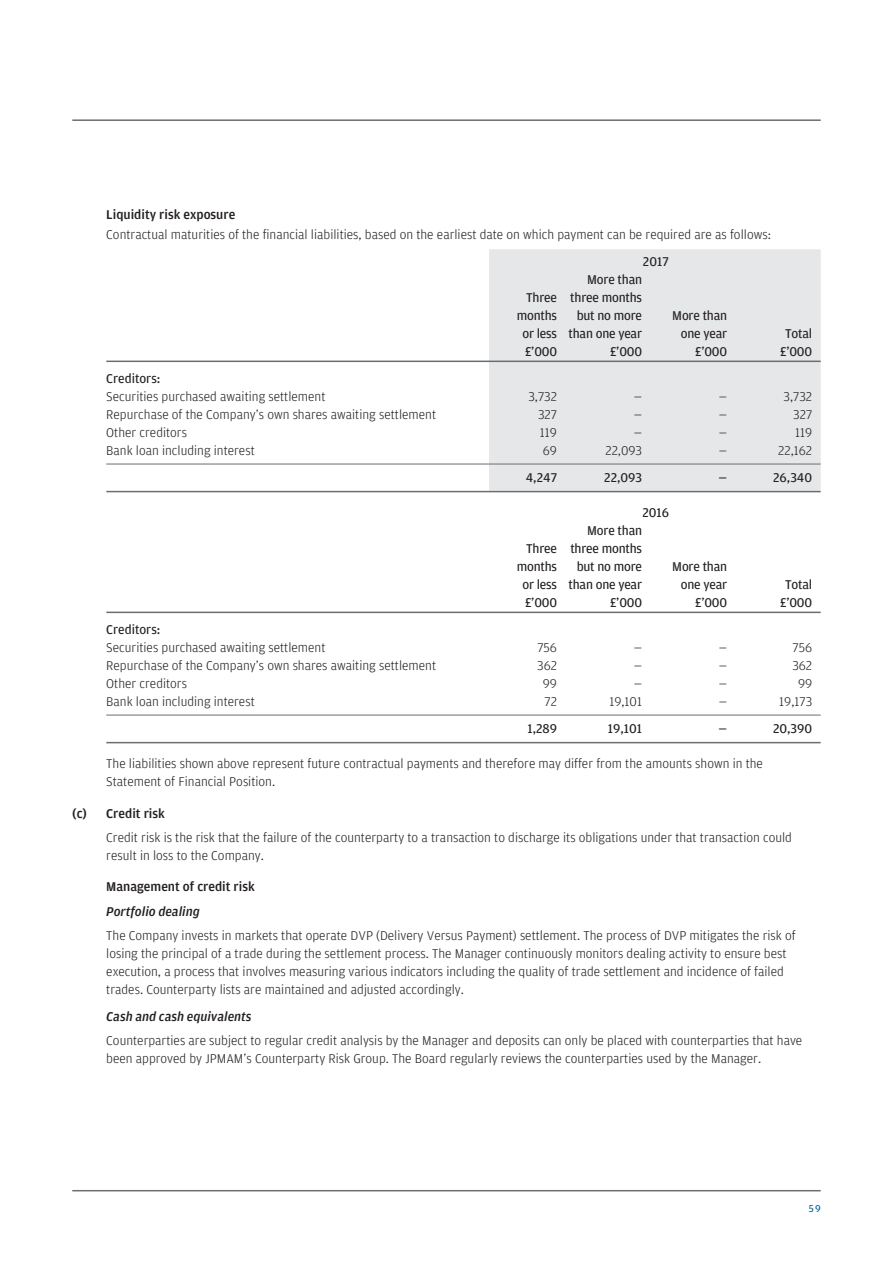
<style>
.page{position:relative;width:893px;height:1263px;background:#fff}
.page>*{position:absolute;margin:0;border:0;box-sizing:border-box;transform-origin:0 0}
.t1{font:300 13.5px/18px "Amplitude";color:#231f20}
.t2{font:13.5px "Amplitude";letter-spacing:-.015em;color:#231f20}
.t3{font:500 13.5px "Amplitude";color:#231f20}
.t4{font:italic 500 13.5px "Amplitude";color:#231f20}
.t5{font:10.5px "Amplitude";color:#006198}
</style>
<div class="page">
<hr style="left:72px;top:119px;width:749px;height:2px;background:#6c6d70">
<hr style="left:72px;top:1190px;width:749px;height:1px;background:#6c6d70">
<div style="left:489px;top:249px;width:332px;height:242px;background:#e6e7e9"></div>
<hr style="left:106px;top:361px;width:715px;height:1px;background:#6c6d70">
<hr style="left:106px;top:464px;width:715px;height:1px;background:#6c6d70">
<hr style="left:106px;top:491px;width:715px;height:1px;background:#6c6d70">
<hr style="left:106px;top:612px;width:715px;height:1px;background:#6c6d70">
<hr style="left:106px;top:715px;width:715px;height:1px;background:#6c6d70">
<hr style="left:106px;top:742px;width:715px;height:1px;background:#6c6d70">
<p class="t3" style="left:106px;top:207px;width:131px">Liquidity risk exposure</p>
<p class="t1" style="left:106px;top:226px;width:666px">Contractual maturities of the financial liabilities, based on the earliest date on which payment can be required are as follows:</p>
<p class="t2" style="left:643px;top:254px;width:27px">2017</p>
<p class="t2" style="left:587px;top:272px;width:56px">More than</p>
<p class="t2" style="left:526px;top:290px;width:117px">Three three months</p>
<p class="t2" style="left:517px;top:308px;width:42px">months</p>
<p class="t2" style="left:577px;top:308px;width:67px">but no more</p>
<p class="t2" style="left:672px;top:308px;width:56px">More than</p>
<p class="t2" style="left:522px;top:326px;width:121px">or less than one year</p>
<p class="t2" style="left:681px;top:326px;width:48px">one year</p>
<p class="t2" style="left:785px;top:326px;width:29px">Total</p>
<p class="t2" style="left:525px;top:344px;width:33px">£’000</p>
<p class="t2" style="left:610px;top:344px;width:33px">£’000</p>
<p class="t2" style="left:695px;top:344px;width:33px">£’000</p>
<p class="t2" style="left:780px;top:344px;width:33px">£’000</p>
<p class="t2" style="left:106px;top:371px;width:56px">Creditors:</p>
<p class="t1" style="left:106px;top:388px;width:221px">Securities purchased awaiting settlement</p>
<p class="t1" style="left:528px;top:388px;width:30px">3,732</p>
<p class="t1" style="left:634px;top:388px;width:10px">—</p>
<p class="t1" style="left:719px;top:388px;width:10px">—</p>
<p class="t1" style="left:784px;top:388px;width:30px">3,732</p>
<p class="t1" style="left:106px;top:406px;width:331px">Repurchase of the Company’s own shares awaiting settlement</p>
<p class="t1" style="left:538px;top:406px;width:20px">327</p>
<p class="t1" style="left:634px;top:406px;width:10px">—</p>
<p class="t1" style="left:719px;top:406px;width:10px">—</p>
<p class="t1" style="left:793px;top:406px;width:20px">327</p>
<p class="t1" style="left:106px;top:424px;width:82px">Other creditors</p>
<p class="t1" style="left:540px;top:424px;width:19px">119</p>
<p class="t1" style="left:634px;top:424px;width:10px">—</p>
<p class="t1" style="left:719px;top:424px;width:10px">—</p>
<p class="t1" style="left:795px;top:424px;width:19px">119</p>
<p class="t1" style="left:106px;top:442px;width:150px">Bank loan including interest</p>
<p class="t1" style="left:543px;top:442px;width:16px">69</p>
<p class="t1" style="left:605px;top:442px;width:38px">22,093</p>
<p class="t1" style="left:719px;top:442px;width:10px">—</p>
<p class="t1" style="left:778px;top:442px;width:35px">22,162</p>
<p class="t2" style="left:526px;top:470px;width:33px">4,247</p>
<p class="t2" style="left:604px;top:470px;width:39px">22,093</p>
<p class="t2" style="left:718px;top:470px;width:10px">—</p>
<p class="t2" style="left:773px;top:470px;width:40px">26,340</p>
<p class="t2" style="left:642px;top:505px;width:28px">2016</p>
<p class="t2" style="left:587px;top:523px;width:56px">More than</p>
<p class="t2" style="left:526px;top:541px;width:117px">Three three months</p>
<p class="t2" style="left:517px;top:559px;width:42px">months</p>
<p class="t2" style="left:577px;top:559px;width:67px">but no more</p>
<p class="t2" style="left:672px;top:559px;width:56px">More than</p>
<p class="t2" style="left:522px;top:577px;width:121px">or less than one year</p>
<p class="t2" style="left:681px;top:577px;width:48px">one year</p>
<p class="t2" style="left:785px;top:577px;width:29px">Total</p>
<p class="t2" style="left:525px;top:595px;width:33px">£’000</p>
<p class="t2" style="left:610px;top:595px;width:33px">£’000</p>
<p class="t2" style="left:695px;top:595px;width:33px">£’000</p>
<p class="t2" style="left:780px;top:595px;width:33px">£’000</p>
<p class="t2" style="left:106px;top:622px;width:56px">Creditors:</p>
<p class="t1" style="left:106px;top:639px;width:221px">Securities purchased awaiting settlement</p>
<p class="t1" style="left:537px;top:639px;width:21px">756</p>
<p class="t1" style="left:634px;top:639px;width:10px">—</p>
<p class="t1" style="left:719px;top:639px;width:10px">—</p>
<p class="t1" style="left:793px;top:639px;width:21px">756</p>
<p class="t1" style="left:106px;top:657px;width:331px">Repurchase of the Company’s own shares awaiting settlement</p>
<p class="t1" style="left:537px;top:657px;width:21px">362</p>
<p class="t1" style="left:634px;top:657px;width:10px">—</p>
<p class="t1" style="left:719px;top:657px;width:10px">—</p>
<p class="t1" style="left:792px;top:657px;width:21px">362</p>
<p class="t1" style="left:106px;top:675px;width:82px">Other creditors</p>
<p class="t1" style="left:543px;top:675px;width:16px">99</p>
<p class="t1" style="left:634px;top:675px;width:10px">—</p>
<p class="t1" style="left:719px;top:675px;width:10px">—</p>
<p class="t1" style="left:798px;top:675px;width:16px">99</p>
<p class="t1" style="left:106px;top:693px;width:150px">Bank loan including interest</p>
<p class="t1" style="left:545px;top:693px;width:14px">72</p>
<p class="t1" style="left:609px;top:693px;width:34px">19,101</p>
<p class="t1" style="left:719px;top:693px;width:10px">—</p>
<p class="t1" style="left:779px;top:693px;width:34px">19,173</p>
<p class="t2" style="left:527px;top:721px;width:31px">1,289</p>
<p class="t2" style="left:608px;top:721px;width:36px">19,101</p>
<p class="t2" style="left:718px;top:721px;width:10px">—</p>
<p class="t2" style="left:773px;top:721px;width:41px">20,390</p>
<p class="t1" style="left:106px;top:755px;width:658px">The liabilities shown above represent future contractual payments and therefore may differ from the amounts shown in the<br>Statement of Financial Position.</p>
<p class="t3" style="left:72px;top:805px;width:94px">(c) Credit risk</p>
<p class="t1" style="left:106px;top:828px;width:687px">Credit risk is the risk that the failure of the counterparty to a transaction to discharge its obligations under that transaction could result in loss to the Company.</p>
<p class="t3" style="left:106px;top:879px;width:150px">Management of credit risk</p>
<p class="t4" style="left:106px;top:903px;width:95px">Portfolio dealing</p>
<p class="t1" style="left:106px;top:926px;width:691px">The Company invests in markets that operate DVP (Delivery Versus Payment) settlement. The process of DVP mitigates the risk of losing the principal of a trade during the settlement process. The Manager continuously monitors dealing activity to ensure best execution, a process that involves measuring various indicators including the quality of trade settlement and incidence of failed trades. Counterparty lists are maintained and adjusted accordingly.</p>
<p class="t4" style="left:106px;top:1008px;width:147px">Cash and cash equivalents</p>
<p class="t1" style="left:106px;top:1032px;width:698px">Counterparties are subject to regular credit analysis by the Manager and deposits can only be placed with counterparties that have been approved by JPMAM’s Counterparty Risk Group. The Board regularly reviews the counterparties used by the Manager.</p>
<p class="t5" style="left:809px;top:1202px;width:13px">59</p>
</div>
